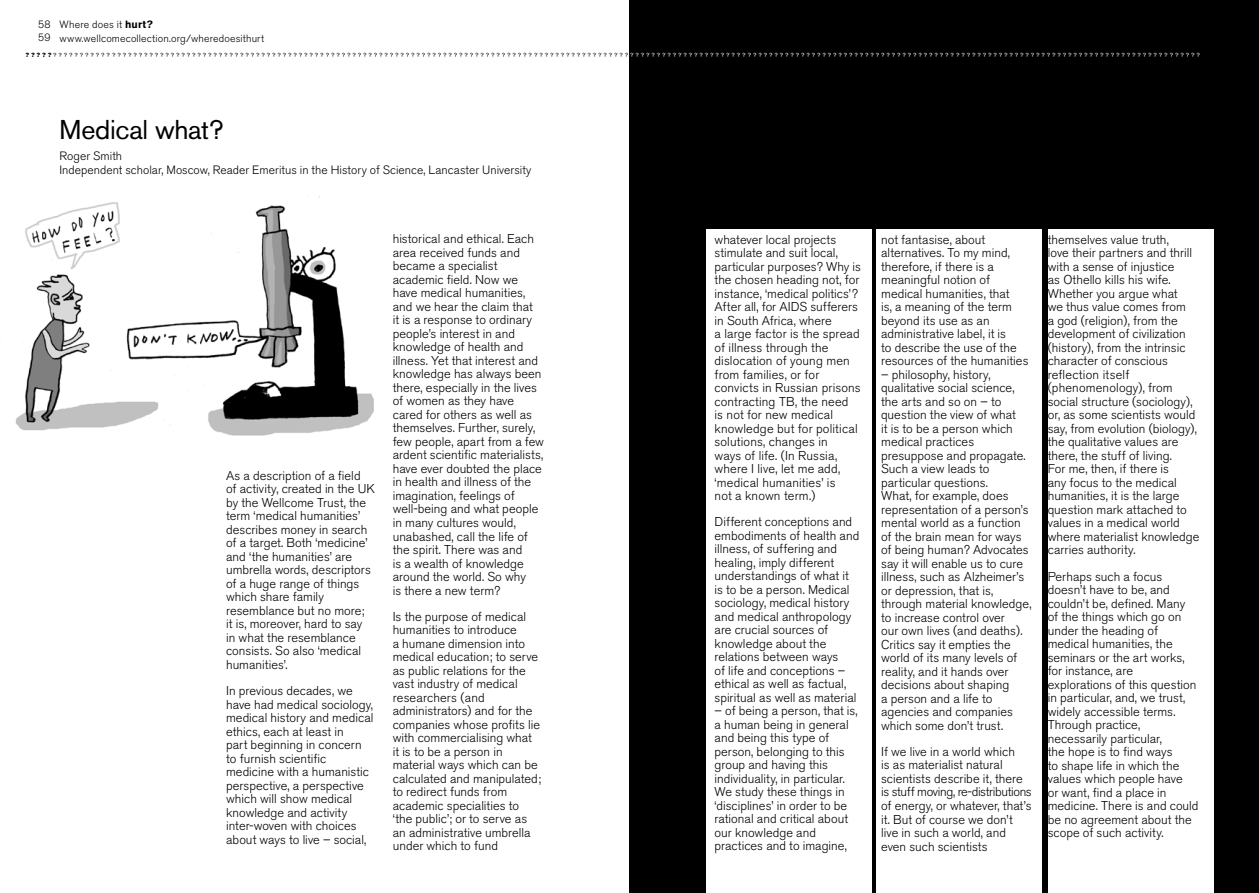
<style>
.page{position:relative;width:1259px;height:893px;background:#fff}
.page>*{position:absolute;margin:0;border:0;box-sizing:border-box;transform-origin:0 0}
.t1{font:27px "Akzidenz Grotesk BE";letter-spacing:-.01em;color:#000}
.t2{font:300 12.75px/13.5px "Akzidenz Grotesk BE";color:#000}
.t3{font:300 12px/13.5px "Akzidenz Grotesk BE";letter-spacing:.005em;color:#000}
.t4{font:300 10.5px/13.4px "Akzidenz Grotesk BE";letter-spacing:.015em;color:#000}
.t5{font:6px "Akzidenz Grotesk BE";color:#000}
.s1{font-weight:700}
.s2{font-family:"Akzidenz Grotesk BE Super"}
.s3{color:#fff}
</style>
<div class="page">
<div style="left:629px;top:0;width:630px;height:893px;background:#000"></div>
<div style="left:706px;top:230px;width:166px;height:663px;background:#fff"></div>
<div style="left:876px;top:230px;width:166px;height:663px;background:#fff"></div>
<div style="left:1048px;top:230px;width:166px;height:663px;background:#fff"></div>
<img style="left:15px;top:195px;width:359px;height:241px">
<p class="t4" style="left:38px;top:18px;width:14px;line-height:12.6px">58<br>59</p>
<p class="t4" style="left:60px;top:18px;width:206px">Where does it <span class="s1">hurt? </span>www.wellcomecollection.org/wheredoesithurt</p>
<p class="t5" style="left:26px;top:52px;width:1175px"><span class="s2">?????</span>????????????????????????????????????????????????????????????????????????????????????????????????????????????<span class="s3">???????????????????????????????????????????????????????????????????????????????????????????????????????????</span></p>
<h1 class="t1" style="left:60px;top:114px;width:166px">Medical what?</h1>
<p class="t3" style="left:60px;top:150px;width:473px">Roger Smith<br>Independent scholar, Moscow, Reader Emeritus in the History of Science, Lancaster University</p>
<p class="t2" style="left:226px;top:469px;width:150px">As a description of a field<br>of activity, created in the UK by the Wellcome Trust, the term ‘medical humanities’ describes money in search of a target. Both ‘medicine’ and ‘the humanities’ are umbrella words, descriptors of a huge range of things which share family resemblance but no more;<br>it is, moreover, hard to say<br>in what the resemblance consists. So also ‘medical humanities’.</p>
<p class="t2" style="left:226px;top:684px;width:149px">In previous decades, we have had medical sociology, medical history and medical ethics, each at least in<br>part beginning in concern to furnish scientific medicine with a humanistic perspective, a perspective which will show medical knowledge and activity inter-woven with choices about ways to live – social,</p>
<p class="t2" style="left:393px;top:233px;width:153px">historical and ethical. Each area received funds and became a specialist academic field. Now we have medical humanities, and we hear the claim that<br>it is a response to ordinary people’s interest in and knowledge of health and illness. Yet that interest and knowledge has always been there, especially in the lives of women as they have cared for others as well as themselves. Further, surely, few people, apart from a few ardent scientific materialists, have ever doubted the place in health and illness of the imagination, feelings of well-being and what people in many cultures would, unabashed, call the life of the spirit. There was and<br>is a wealth of knowledge around the world. So why<br>is there a new term?</p>
<p class="t2" style="left:393px;top:610px;width:150px">Is the purpose of medical humanities to introduce<br>a humane dimension into medical education; to serve as public relations for the vast industry of medical researchers (and administrators) and for the companies whose profits lie with commercialising what it is to be a person in material ways which can be calculated and manipulated; to redirect funds from academic specialities to ‘the public’; or to serve as an administrative umbrella under which to fund</p>
<p class="t2" style="left:714px;top:233px;width:148px">whatever local projects stimulate and suit local, particular purposes? Why is the chosen heading not, for instance, ‘medical politics’?<br>After all, for AIDS sufferers in South Africa, where<br>a large factor is the spread of illness through the dislocation of young men from families, or for convicts in Russian prisons contracting TB, the need<br>is not for new medical knowledge but for political solutions, changes in<br>ways of life. (In Russia, where I live, let me add, ‘medical humanities’ is<br>not a known term.)</p>
<p class="t2" style="left:714px;top:515px;width:146px">Different conceptions and embodiments of health and illness, of suffering and healing, imply different understandings of what it is to be a person. Medical sociology, medical history and medical anthropology are crucial sources of knowledge about the relations between ways<br>of life and conceptions – ethical as well as factual, spiritual as well as material</p>
<p class="t2" style="left:714px;top:704px;width:145px">– of being a person, that is, a human being in general and being this type of person, belonging to this group and having this individuality, in particular.<br>We study these things in ‘disciplines’ in order to be rational and critical about our knowledge and practices and to imagine,</p>
<p class="t2" style="left:881px;top:233px;width:149px">not fantasise, about alternatives. To my mind, therefore, if there is a meaningful notion of medical humanities, that<br>is, a meaning of the term beyond its use as an administrative label, it is<br>to describe the use of the resources of the humanities</p>
<p class="t2" style="left:881px;top:368px;width:152px">– philosophy, history, qualitative social science, the arts and so on – to question the view of what<br>it is to be a person which medical practices presuppose and propagate.<br>Such a view leads to particular questions.<br>What, for example, does representation of a person’s mental world as a function of the brain mean for ways of being human? Advocates say it will enable us to cure illness, such as Alzheimer’s or depression, that is, through material knowledge, to increase control over<br>our own lives (and deaths).<br>Critics say it empties the world of its many levels of reality, and it hands over decisions about shaping<br>a person and a life to agencies and companies which some don’t trust.</p>
<p class="t2" style="left:881px;top:745px;width:152px">If we live in a world which<br>is as materialist natural scientists describe it, there is stuff moving, re-distributions of energy, or whatever, that’s it. But of course we don’t live in such a world, and even such scientists</p>
<p class="t2" style="left:1047px;top:233px;width:153px">themselves value truth,<br>love their partners and thrill with a sense of injustice<br>as Othello kills his wife.<br>Whether you argue what<br>we thus value comes from<br>a god (religion), from the development of civilization (history), from the intrinsic character of conscious reflection itself (phenomenology), from social structure (sociology), or, as some scientists would say, from evolution (biology), the qualitative values are there, the stuff of living.<br>For me, then, if there is<br>any focus to the medical humanities, it is the large question mark attached to values in a medical world where materialist knowledge carries authority.</p>
<p class="t2" style="left:1047px;top:570px;width:152px">Perhaps such a focus doesn’t have to be, and couldn’t be, defined. Many of the things which go on under the heading of medical humanities, the seminars or the art works, for instance, are explorations of this question in particular, and, we trust, widely accessible terms.<br>Through practice, necessarily particular,<br>the hope is to find ways<br>to shape life in which the values which people have<br>or want, find a place in medicine. There is and could be no agreement about the scope of such activity.</p>
</div>
